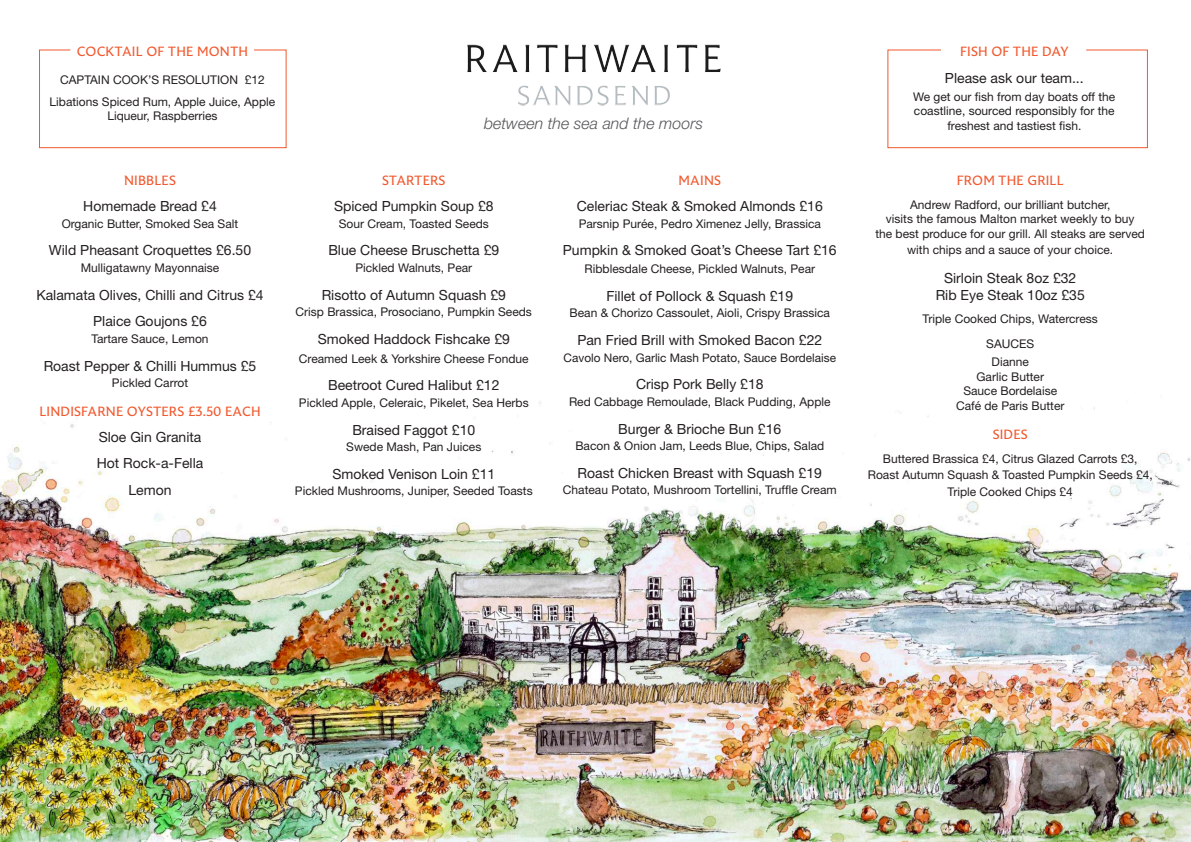
<style>
.page{position:relative;width:1191px;height:842px;background:#fff}
.page>*{position:absolute;margin:0;border:0;box-sizing:border-box;transform-origin:0 0}
.t1{font:italic 300 16px "Helvetica Neue";color:#57585a}
.t2{font:14px/26.8px "Helvetica Neue";color:#231f20;text-align:center}
.t3{font:14px "FS Benjamin";letter-spacing:.01em;color:#f1592f}
.t4{font:12px/14.4px "Helvetica Neue";color:#231f20;text-align:center}
.t5{font:11.8px "Helvetica Neue";color:#231f20}
</style>
<div class="page">
<img style="left:0;top:394px;width:1191px;height:448px">
<svg style="left:887px;top:49px;width:261px;height:100px"></svg>
<svg style="left:39px;top:49px;width:248px;height:100px"></svg>
<img style="left:467px;top:44px;width:254px;height:62px">
<p class="t3" style="left:77px;top:43px;width:173px">COCKTAIL OF THE MONTH</p>
<p class="t4" style="left:50px;top:69px;width:227px;line-height:21.4px">Captain Cook’s Resolution £12<br>Libations Spiced Rum, Apple Juice, Apple</p>
<p class="t4" style="left:107px;top:108px;width:112px">Liqueur, Raspberries</p>
<p class="t3" style="left:124px;top:172px;width:38px">NIBBLES</p>
<p class="t2" style="left:83px;top:193px;width:135px">Homemade Bread £4</p>
<p class="t4" style="left:62px;top:216px;width:178px">Organic Butter, Smoked Sea Salt</p>
<p class="t2" style="left:49px;top:237px;width:204px">Wild Pheasant Croquettes £6.50</p>
<p class="t4" style="left:81px;top:260px;width:140px">Mulligatawny Mayonnaise</p>
<p class="t2" style="left:36px;top:281px;width:229px">Kalamata Olives, Chilli and Citrus £4<br>Plaice Goujons £6</p>
<p class="t4" style="left:91px;top:331px;width:119px">Tartare Sauce, Lemon</p>
<p class="t2" style="left:44px;top:352px;width:214px">Roast Pepper &amp; Chilli Hummus £5</p>
<p class="t4" style="left:112px;top:375px;width:78px">Pickled Carrot</p>
<p class="t3" style="left:39px;top:403px;width:221px">LINDISFARNE OYSTERS £3.50 EACH</p>
<p class="t2" style="left:97px;top:423px;width:108px">Sloe Gin Granita<br>Hot Rock-a-Fella<br>Lemon</p>
<h1 class="t1" style="left:484px;top:114px;width:221px">between the sea and the moors</h1>
<p class="t3" style="left:382px;top:172px;width:33px">STARTERS</p>
<p class="t2" style="left:334px;top:193px;width:161px">Spiced Pumpkin Soup £8</p>
<p class="t4" style="left:339px;top:216px;width:152px">Sour Cream, Toasted Seeds</p>
<p class="t2" style="left:328px;top:237px;width:172px">Blue Cheese Bruschetta £9</p>
<p class="t4" style="left:355px;top:260px;width:118px">Pickled Walnuts, Pear</p>
<p class="t2" style="left:322px;top:281px;width:186px">Risotto of Autumn Squash £9</p>
<p class="t4" style="left:296px;top:304px;width:238px">Crisp Brassica, Prosociano, Pumpkin Seeds</p>
<p class="t2" style="left:318px;top:325px;width:194px">Smoked Haddock Fishcake £9</p>
<p class="t4" style="left:299px;top:351px;width:231px">Creamed Leek &amp; Yorkshire Cheese Fondue</p>
<p class="t2" style="left:328px;top:372px;width:173px">Beetroot Cured Halibut £12</p>
<p class="t4" style="left:299px;top:395px;width:231px">Pickled Apple, Celeraic, Pikelet, Sea Herbs</p>
<p class="t2" style="left:352px;top:416px;width:124px">Braised Faggot £10</p>
<p class="t4" style="left:346px;top:439px;width:137px">Swede Mash, Pan Juices</p>
<p class="t2" style="left:332px;top:460px;width:164px">Smoked Venison Loin £11</p>
<p class="t4" style="left:295px;top:484px;width:239px">Pickled Mushrooms, Juniper, Seeded Toasts</p>
<p class="t3" style="left:678px;top:172px;width:29px">MAINS</p>
<p class="t2" style="left:577px;top:193px;width:247px">Celeriac Steak &amp; Smoked Almonds £16</p>
<p class="t4" style="left:578px;top:216px;width:244px">Parsnip Purée, Pedro Ximenez Jelly, Brassica</p>
<p class="t2" style="left:563px;top:237px;width:275px">Pumpkin &amp; Smoked Goat’s Cheese Tart £16</p>
<p class="t4" style="left:584px;top:262px;width:232px">Ribblesdale Cheese, Pickled Walnuts, Pear</p>
<p class="t2" style="left:606px;top:282px;width:188px">Fillet of Pollock &amp; Squash £19</p>
<p class="t4" style="left:569px;top:306px;width:262px">Bean &amp; Chorizo Cassoulet, Aioli, Crispy Brassica</p>
<p class="t2" style="left:577px;top:327px;width:246px">Pan Fried Brill with Smoked Bacon £22</p>
<p class="t5" style="left:563px;top:350px;width:274px">Cavolo Nero, Garlic Mash Potato, Sauce Bordelaise</p>
<p class="t2" style="left:636px;top:371px;width:129px">Crisp Pork Belly £18</p>
<p class="t4" style="left:569px;top:394px;width:263px">Red Cabbage Remoulade, Black Pudding, Apple</p>
<p class="t2" style="left:618px;top:415px;width:164px">Burger &amp; Brioche Bun £16</p>
<p class="t4" style="left:575px;top:438px;width:250px">Bacon &amp; Onion Jam, Leeds Blue, Chips, Salad</p>
<p class="t2" style="left:577px;top:459px;width:246px">Roast Chicken Breast with Squash £19</p>
<p class="t4" style="left:563px;top:483px;width:275px">Chateau Potato, Mushroom Tortellini, Truffle Cream</p>
<p class="t3" style="left:960px;top:43px;width:110px">FISH OF THE DAY</p>
<p class="t2" style="left:945px;top:64px;width:140px">Please ask our team...</p>
<p class="t4" style="left:913px;top:89px;width:204px">We get our fish from day boats off the coastline, sourced responsibly for the freshest and tastiest fish.</p>
<p class="t3" style="left:956px;top:172px;width:51px">FROM THE</p>
<p class="t3" style="left:1027px;top:172px;width:18px">GRILL</p>
<p class="t4" style="left:875px;top:197px;width:271px">Andrew Radford, our brilliant butcher,<br>visits the famous Malton market weekly to buy<br>the best produce for our grill. All steaks are served</p>
<p class="t4" style="left:907px;top:243px;width:208px">with chips and a sauce of your choice.</p>
<p class="t2" style="left:935px;top:270px;width:151px;line-height:16.8px">Sirloin Steak 8oz £32<br>Rib Eye Steak 10oz £35</p>
<p class="t4" style="left:986px;top:307px;width:113px;line-height:24.3px;text-align:left;text-indent:-64px">Triple Cooked Chips, Watercress<br>SAU</p>
<p class="t4" style="left:991px;top:334px;width:39px;line-height:18.6px;text-align:right">CES<br>Dianne</p>
<p class="t4" style="left:956px;top:369px;width:110px">Garlic Butter<br>Sauce Bordelaise<br>Café de Paris Butter</p>
<p class="t3" style="left:992px;top:426px;width:29px">SIDES</p>
<p class="t4" style="left:867px;top:450px;width:286px;line-height:16.4px">Buttered Brassica £4, Citrus Glazed Carrots £3,<br>Roast Autumn Squash &amp; Toasted Pumpkin Seeds £4,<br>Triple Cooked Chips £4</p>
</div>
